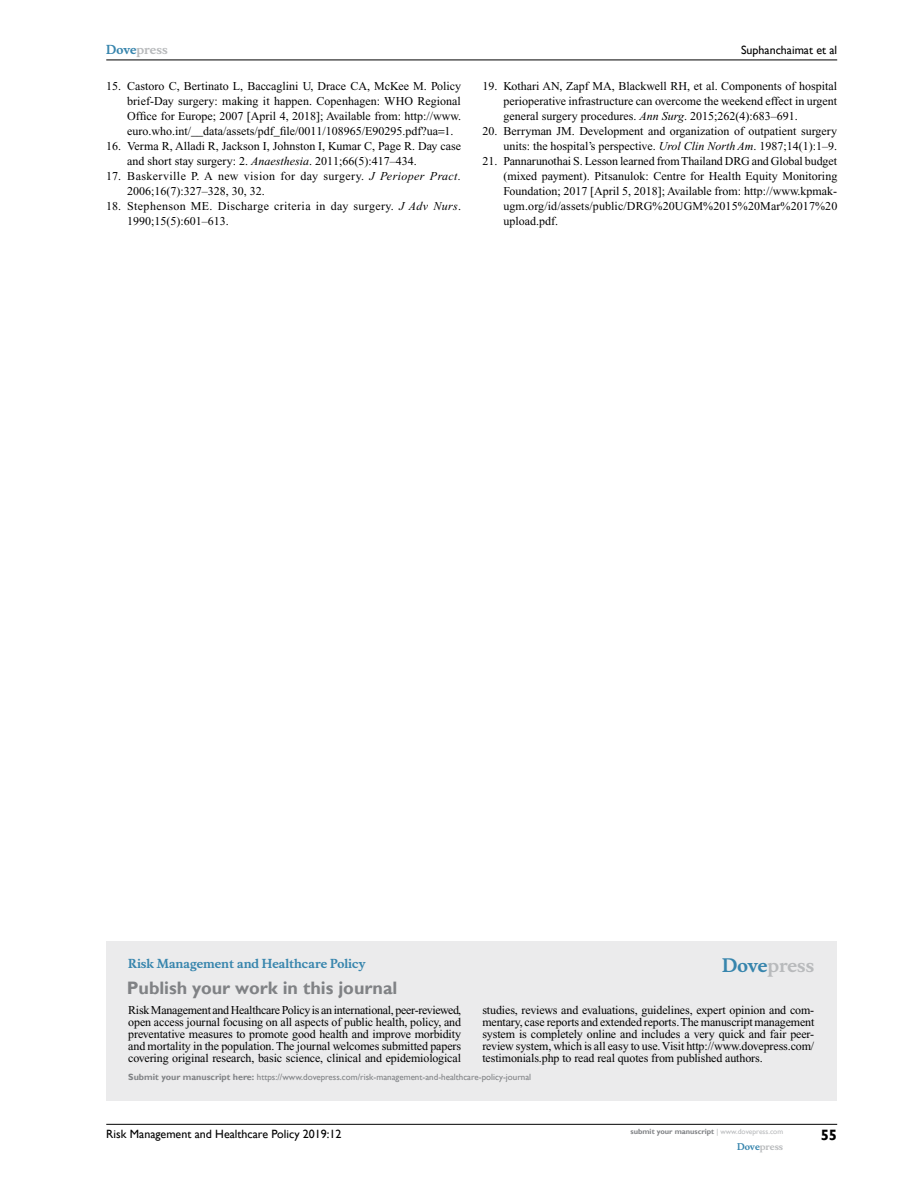
<style>
.page{position:relative;width:918px;height:1188px;background:#fff}
.page>*{position:absolute;margin:0;border:0;box-sizing:border-box;transform-origin:0 0}
.t1{font:700 18px "Gill Sans";color:#808285}
.t2{font:700 18px "Musee";color:#b8babc}
.t3{font:700 15px "Gill Sans";color:#000}
.t4{font:12px/15px "Times New Roman";color:#000;text-align:justify}
.t5{font:12px/15px "Times New Roman";letter-spacing:.035em;color:#000}
.t6{font:12px/15px "Times New Roman";letter-spacing:.03em;color:#000}
.t7{font:12px "Gill Sans";color:#000}
.t8{font:700 12px "Musee";color:#3785ad}
.t9{font:700 12px "Musee";color:#b8babc}
.t10{font:9px "Gill Sans";color:#808285}
.t11{font:700 9px "Musee";color:#b8babc}
.t12{font:700 7.5px "Gill Sans";color:#808285}
.s1{color:#3785ad}
.s2{font-style:italic}
.s3{font-weight:700}
.s4{font-weight:400;color:#b8babc}
</style>
<div class="page">
<div style="left:106px;top:941px;width:731px;height:159px;background:#ebebec"></div>
<hr style="left:106px;top:1124px;width:731px;height:1px;background:#000">
<hr style="left:106px;top:60px;width:731px;height:1px;background:#000">
<p class="t9" style="left:106px;top:43px;width:63px"><span class="s1">Dove</span>press</p>
<p class="t4" style="left:127px;top:79px;width:335px;text-indent:-21px">15. Castoro C, Bertinato L, Baccaglini U, Drace CA, McKee M. Policy brief-Day surgery: making it happen. Copenhagen: WHO Regional Office for Europe; 2007 [April 4, 2018]; Available from: http://www. euro.who.int/__data/assets/pdf_file/0011/108965/E90295.pdf?ua 1.</p>
<p class="t4" style="left:127px;top:139px;width:335px;text-indent:-21px">16. Verma R, Alladi R, Jackson I, Johnston I, Kumar C, Page R. Day case and short stay surgery: 2. <span class="s2">Anaesthesia</span>. 2011;66(5):417–434.</p>
<p class="t5" style="left:127px;top:169px;width:335px;text-indent:-21px">17. Baskerville P. A new vision for day surgery. <span class="s2">J Perioper Pract.<br></span>2006;16(7):327–328, 30, 32.</p>
<p class="t6" style="left:127px;top:199px;width:335px;text-indent:-21px">18. Stephenson ME. Discharge criteria in day surgery. <span class="s2">J Adv Nurs</span>.<br>1990;15(5):601–613.</p>
<p class="t7" style="left:741px;top:43px;width:98px">Suphanchaimat et al</p>
<p class="t4" style="left:503px;top:79px;width:335px;text-indent:-21px">19. Kothari AN, Zapf MA, Blackwell RH, et al. Components of hospital perioperative infrastructure can overcome the weekend effect in urgent general surgery procedures. <span class="s2">Ann Surg</span>. 2015;262(4):683–691.</p>
<p class="t4" style="left:482px;top:124px;width:356px;text-align:right">20. Berryman JM. Development and organization of outpatient surgery units: the hospital’s perspective. <span class="s2">Urol Clin North Am</span>. 1987;14(1):1–9.</p>
<p class="t4" style="left:503px;top:154px;width:336px;text-indent:-21px">21. Pannarunothai S. Lesson learned from Thailand DRG and Global budget (mixed payment). Pitsanulok: Centre for Health Equity Monitoring Foundation; 2017 [April 5, 2018]; Available from: http://www.kpmak&shy;ugm.org/id/assets/public/DRG%20UGM%2015%20Mar%2017%20 upload.pdf.</p>
<p class="t8" style="left:128px;top:956px;width:239px">Risk Management and Healthcare Policy</p>
<h1 class="t1" style="left:127px;top:977px;width:272px">Publish your work in this journal</h1>
<h1 class="t2" style="left:722px;top:955px;width:94px"><span class="s1">Dove</span>press</h1>
<p class="t4" style="left:128px;top:1004px;width:335px;line-height:12px">Risk Management and Healthcare Policy is an international, peer-reviewed, open access journal focusing on all aspects of public health, policy, and preventative measures to promote good health and improve morbidity and mortality in the population. The journal welcomes submitted papers covering original research, basic science, clinical and epidemiological</p>
<p class="t4" style="left:482px;top:1004px;width:334px;line-height:12px">studies, reviews and evaluations, guidelines, expert opinion and com&shy;mentary, case reports and extended reports. The manuscript management system is completely online and includes a very quick and fair peer&shy;review system, which is all easy to use. Visit http://www.dovepress.com/ testimonials.php to read real quotes from published authors.</p>
<p class="t10" style="left:128px;top:1072px;width:404px"><span class="s3">Submit your manuscript here:</span> https://www.dovepress.com/risk-management-and-healthcare-policy-journal</p>
<p class="t7" style="left:106px;top:1127px;width:237px">Risk Management and Healthcare Policy 2019:12</p>
<p class="t12" style="left:631px;top:1127px;width:154px">submit your manuscript <span class="s4">| www.dovepress.com</span></p>
<p class="t11" style="left:737px;top:1141px;width:48px"><span class="s1">Dove</span>press</p>
<p class="t3" style="left:821px;top:1126px;width:18px">55</p>
</div>
